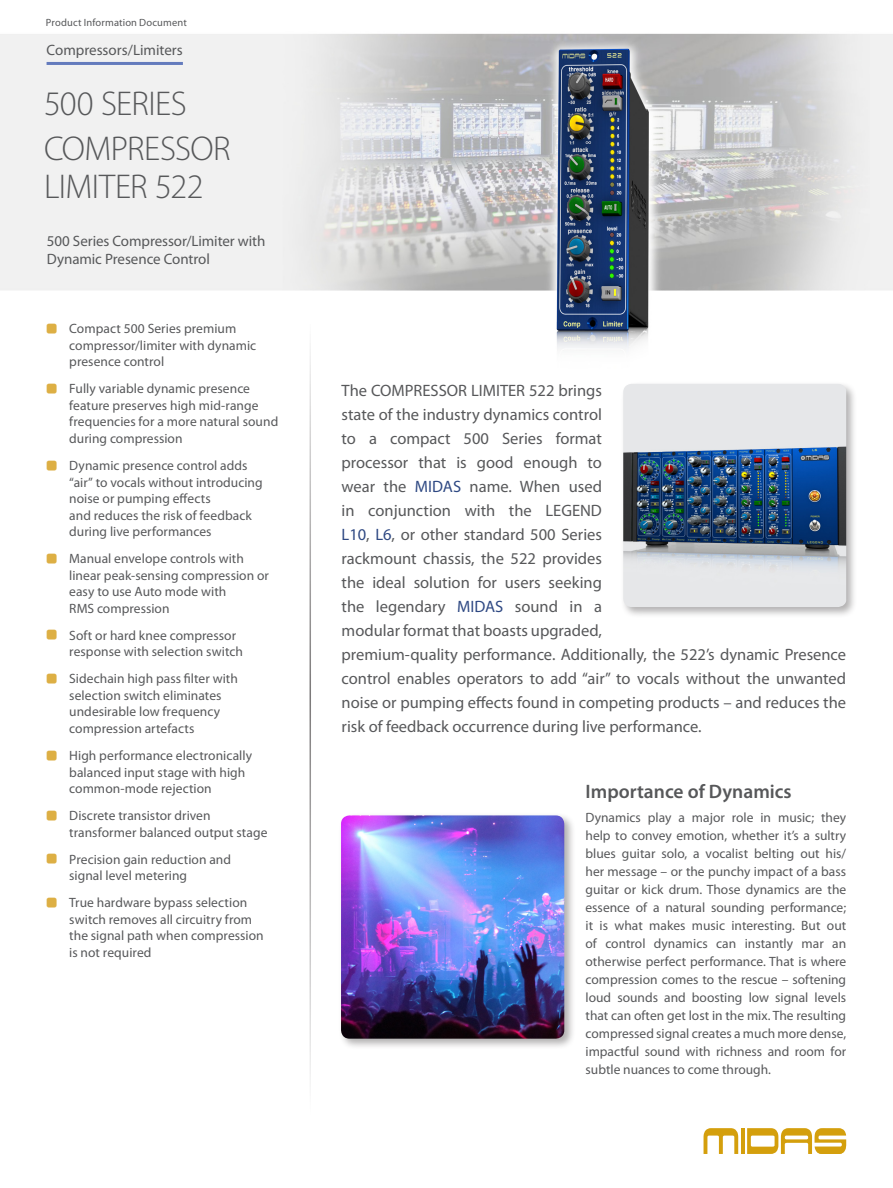
<style>
.page{position:relative;width:893px;height:1188px;background:#fff}
.page>*{position:absolute;margin:0;border:0;box-sizing:border-box;transform-origin:0 0}
._03_Description_Name{font:300 34.5px/37.5px "Myriad Pro";letter-spacing:-.015em;color:#57585a}
._02_Search_Name{font:300 34.5px "Myriad Pro";letter-spacing:-.02em;color:#57585a}
._09_Body_Header_1{font:600 19.5px "Myriad Pro";color:#57585a}
._08_Standard_First_T{font:16.5px/24px "Myriad Pro";color:#57585a}
._04_Product_Subhead{font:15px/18px "Myriad Pro";letter-spacing:-.005em;color:#57585a}
._01_Item_Group{font:15px "Myriad Pro";color:#57585a}
._05_Product_Features{font:13.5px/16.5px "Myriad Pro";letter-spacing:.005em;color:#57585a}
._08_Standard_Text{font:13.5px/18px "Myriad Pro";color:#57585a;text-align:justify}
.t1{font:10.5px "Myriad Pro";letter-spacing:.015em;color:#57585a}
.s1{font-family:"SQF Cust Glyph Set 1 V1";font-size:20.25px;color:#ddaf44}
.s2{color:#2f4983}
</style>
<div class="page">
<img style="left:0;top:33px;width:893px;height:1114px">
<hr style="left:47px;top:62px;width:136px;height:3px;background:#647bbd">
<hr style="left:309px;top:324px;width:2px;height:797px;background:#231f20">
<svg style="left:703px;top:1128px;width:143px;height:26px"></svg>
<div style="left:338px;top:812px;width:237px;height:238px;background:#231f20;opacity:.35"></div>
<img style="left:341px;top:815px;width:223px;height:224px">
<div style="left:620px;top:381px;width:238px;height:237px;background:#231f20;opacity:.35"></div>
<img style="left:623px;top:384px;width:223px;height:223px">
<p class="t1" style="left:46px;top:16px;width:142px">Product Information Document</p>
<p class="_01_Item_Group" style="left:47px;top:40px;width:138px">Compressors/Limiters</p>
<p class="_02_Search_Name" style="left:44px;top:85px;width:144px">500 SERIES</p>
<p class="_03_Description_Name" style="left:44px;top:131px;width:188px">COMPRESSOR<br>LIMITER 522</p>
<p class="_04_Product_Subhead" style="left:47px;top:232px;width:220px">500 Series Compressor/Limiter with<br>Dynamic Presence Control</p>
<p class="_05_Product_Features" style="left:69px;top:320px;width:189px;text-indent:-22px"><span class="s1">#</span> Compact 500 Series premium compressor/limiter with dynamic presence control</p>
<p class="_05_Product_Features" style="left:69px;top:380px;width:210px;text-indent:-22px"><span class="s1">#</span> Fully variable dynamic presence feature preserves high mid-range frequencies for a more natural sound during compression</p>
<p class="_05_Product_Features" style="left:69px;top:457px;width:195px;text-indent:-22px"><span class="s1">#</span> Dynamic presence control adds “air” to vocals without introducing noise or pumping effects<br>and reduces the risk of feedback during live performances</p>
<p class="_05_Product_Features" style="left:69px;top:550px;width:201px;text-indent:-22px"><span class="s1">#</span> Manual envelope controls with linear peak-sensing compression or easy to use Auto mode with<br>RMS compression</p>
<p class="_05_Product_Features" style="left:69px;top:627px;width:175px;text-indent:-22px"><span class="s1">#</span> Soft or hard knee compressor response with selection switch</p>
<p class="_05_Product_Features" style="left:69px;top:670px;width:170px;text-indent:-22px"><span class="s1">#</span> Sidechain high pass filter with selection switch eliminates undesirable low frequency compression artefacts</p>
<p class="_05_Product_Features" style="left:69px;top:747px;width:184px;text-indent:-22px"><span class="s1">#</span> High performance electronically balanced input stage with high common-mode rejection</p>
<p class="_05_Product_Features" style="left:69px;top:807px;width:200px;text-indent:-22px"><span class="s1">#</span> Discrete transistor driven transformer balanced output stage</p>
<p class="_05_Product_Features" style="left:69px;top:851px;width:163px;text-indent:-22px"><span class="s1">#</span> Precision gain reduction and signal level metering</p>
<p class="_05_Product_Features" style="left:69px;top:894px;width:196px;text-indent:-22px"><span class="s1">#</span> True hardware bypass selection switch removes all circuitry from the signal path when compression is not required</p>
<p class="_08_Standard_First_T" style="left:342px;top:378px;width:506px">The COMPRESSOR LIMITER 522 brings<br>state of the industry dynamics control<br>to a compact 500 Series format<br>processor that is good enough to<br>wear the <span class="s2">MIDAS</span> name. When used<br>in conjunction with the LEGEND<br><span class="s2">L10</span>, <span class="s2">L6</span>, or other standard 500 Series<br>rackmount chassis, the 522 provides<br>the ideal solution for users seeking<br>the legendary <span class="s2">MIDAS</span> sound in a<br>modular format that boasts upgraded,<br>premium-quality performance. Additionally, the 522’s dynamic Presence control enables operators to add “air” to vocals without the unwanted noise or pumping effects found in competing products – and reduces the risk of feedback occurrence during live performance.</p>
<p class="_09_Body_Header_1" style="left:585px;top:779px;width:208px">Importance of Dynamics</p>
<p class="_08_Standard_Text" style="left:585px;top:808px;width:262px">Dynamics play a major role in music; they help to convey emotion, whether it’s a sultry blues guitar solo, a vocalist belting out his/ her message – or the punchy impact of a bass guitar or kick drum. Those dynamics are the essence of a natural sounding performance; it is what makes music interesting. But out of control dynamics can instantly mar an otherwise perfect performance. That is where compression comes to the rescue – softening loud sounds and boosting low signal levels that can often get lost in the mix. The resulting compressed signal creates a much more dense, impactful sound with richness and room for subtle nuances to come through.</p>
</div>
